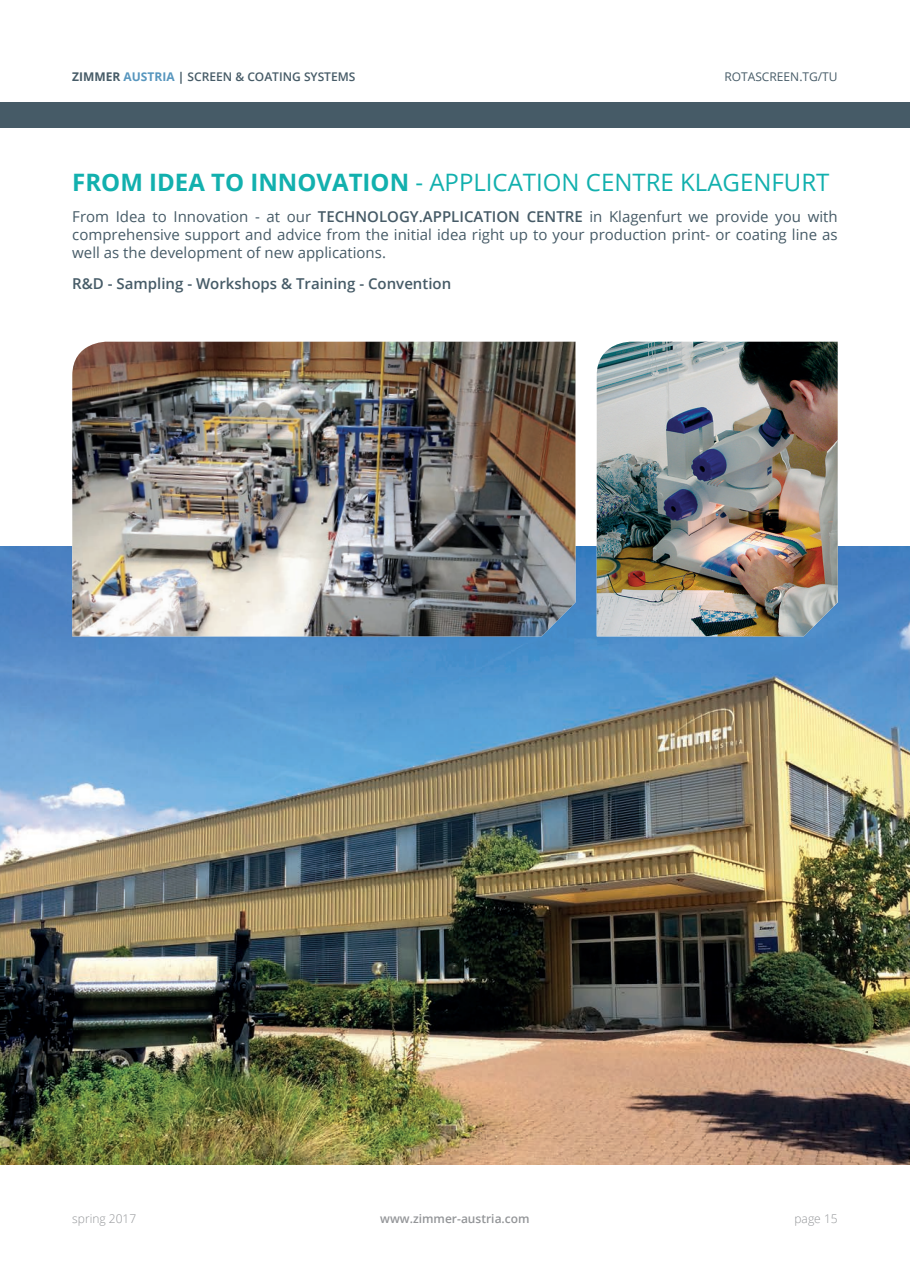
<style>
.page{position:relative;width:910px;height:1280px;background:#fff}
.page>*{position:absolute;margin:0;border:0;box-sizing:border-box;transform-origin:0 0}
.t1{font:24px "Open Sans";color:#12b0ae}
.t2{font:15px/18px "Open Sans";color:#465b67;text-align:justify}
.t3{font:600 15px "Open Sans";color:#465b67}
.t4{font:600 12px "Open Sans";color:#465b67}
.t5{font:600 12px "Open Sans";color:#939598}
.t6{font:300 12px "Open Sans";color:#939598}
.t7{font:12px "Open Sans";color:#465b67}
.s1{font-weight:700}
.s2{font-weight:700;color:#5796be}
.s3{font-weight:600}
</style>
<div class="page">
<img style="left:0;top:546px;width:910px;height:619px">
<div style="left:0;top:102px;width:910px;height:26px;background:#465b67"></div>
<img style="left:597px;top:342px;width:241px;height:294px">
<img style="left:72px;top:342px;width:503px;height:294px">
<p class="t4" style="left:72px;top:69px;width:285px"><span class="s1">ZIMMER</span> <span class="s2">AUSTRIA</span> <span class="s1">|</span> SCREEN &amp; COATING SYSTEMS</p>
<p class="t7" style="left:724px;top:69px;width:115px">ROTASCREEN.TG/TU</p>
<h1 class="t1" style="left:72px;top:166px;width:759px"><span class="s1">FROM IDEA TO INNOVATION</span> - APPLICATION CENTRE KLAGENFURT</h1>
<p class="t2" style="left:72px;top:207px;width:767px">From Idea to Innovation - at our <span class="s3">TECHNOLOGY.APPLICATION CENTRE</span> in Klagenfurt we provide you with comprehensive support and advice from the initial idea right up to your production print- or coating line as well as the development of new applications.</p>
<p class="t3" style="left:72px;top:273px;width:380px">R&amp;D - Sampling - Workshops &amp; Training - Convention</p>
<p class="t6" style="left:72px;top:1210px;width:65px">spring 2017</p>
<p class="t5" style="left:380px;top:1210px;width:151px">www.zimmer-austria.com</p>
<p class="t6" style="left:794px;top:1210px;width:45px">page 15</p>
</div>
